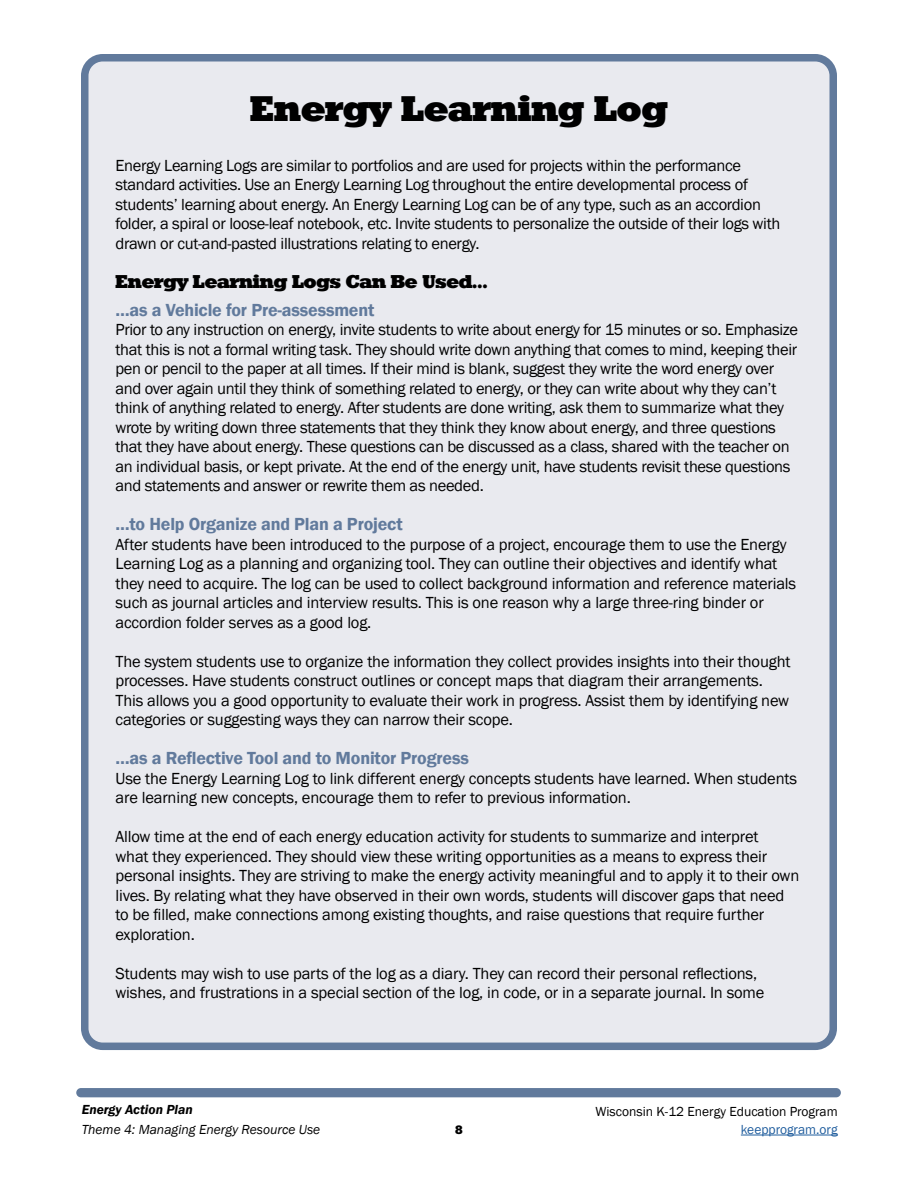
<style>
.page{position:relative;width:918px;height:1188px;background:#fff}
.page>*{position:absolute;margin:0;border:0;box-sizing:border-box;transform-origin:0 0}
.t1{font:34.5px "Roland";color:#000}
.t2{font:600 18px "Franklin Gothic";letter-spacing:-.01em;color:#617a9c}
.t3{font:18px "Roland";letter-spacing:-.01em;color:#000}
.t4{font:16.5px/19.5px "Franklin Gothic";letter-spacing:-.01em;color:#000}
.t5{font:13.5px "Franklin Gothic";color:#000}
.t6{font:italic 13.5px "Franklin Gothic";color:#000}
.t7{font:italic 600 13.5px "Franklin Gothic";color:#000}
.t8{font:13.5px "Franklin Gothic";color:#215e9e}
.t9{font:12px "Roland";color:#000}
</style>
<div class="page">
<div style="left:76px;top:1088px;width:765px;height:9px;background:#617a9c;border-radius:5px"></div>
<hr style="left:741px;top:1135px;width:97px;height:1px;background:#215e9e">
<div style="left:85px;top:58px;width:748px;height:988px;background:#e9eaef;border-radius:18px"></div>
<div style="left:81px;top:54px;width:756px;height:996px;border:8px solid #617a9c;border-radius:18px"></div>
<h1 class="t1" style="left:250px;top:88px;width:419px">Energy Learning Log</h1>
<p class="t4" style="left:116px;top:156px;width:666px">Energy Learning Logs are similar to portfolios and are used for projects within the performance standard activities. Use an Energy Learning Log throughout the entire developmental process of students’ learning about energy. An Energy Learning Log can be of any type, such as an accordion folder, a spiral or loose-leaf notebook, etc. Invite students to personalize the outside of their logs with drawn or cut-and-pasted illustrations relating to energy.</p>
<p class="t3" style="left:116px;top:271px;width:374px">Energy Learning Logs Can Be Used…</p>
<p class="t2" style="left:116px;top:299px;width:260px">…as a Vehicle for Pre-assessment</p>
<p class="t4" style="left:116px;top:320px;width:684px">Prior to any instruction on energy, invite students to write about energy for 15 minutes or so. Emphasize that this is not a formal writing task. They should write down anything that comes to mind, keeping their pen or pencil to the paper at all times. If their mind is blank, suggest they write the word energy over and over again until they think of something related to energy, or they can write about why they can’t think of anything related to energy. After students are done writing, ask them to summarize what they wrote by writing down three statements that they think they know about energy, and three questions that they have about energy. These questions can be discussed as a class, shared with the teacher on an individual basis, or kept private. At the end of the energy unit, have students revisit these questions and statements and answer or rewrite them as needed.</p>
<p class="t2" style="left:116px;top:513px;width:289px">…to Help Organize and Plan a Project</p>
<p class="t4" style="left:116px;top:535px;width:682px">After students have been introduced to the purpose of a project, encourage them to use the Energy Learning Log as a planning and organizing tool. They can outline their objectives and identify what they need to acquire. The log can be used to collect background information and reference materials such as journal articles and interview results. This is one reason why a large three-ring binder or accordion folder serves as a good log.</p>
<p class="t4" style="left:116px;top:652px;width:677px">The system students use to organize the information they collect provides insights into their thought processes. Have students construct outlines or concept maps that diagram their arrangements.<br>This allows you a good opportunity to evaluate their work in progress. Assist them by identifying new categories or suggesting ways they can narrow their scope.</p>
<p class="t2" style="left:116px;top:747px;width:355px">…as a Reflective Tool and to Monitor Progress</p>
<p class="t4" style="left:116px;top:769px;width:683px">Use the Energy Learning Log to link different energy concepts students have learned. When students are learning new concepts, encourage them to refer to previous information.</p>
<p class="t4" style="left:116px;top:827px;width:685px">Allow time at the end of each energy education activity for students to summarize and interpret<br>what they experienced. They should view these writing opportunities as a means to express their personal insights. They are striving to make the energy activity meaningful and to apply it to their own lives. By relating what they have observed in their own words, students will discover gaps that need to be filled, make connections among existing thoughts, and raise questions that require further exploration.</p>
<p class="t4" style="left:116px;top:964px;width:650px">Students may wish to use parts of the log as a diary. They can record their personal reflections, wishes, and frustrations in a special section of the log, in code, or in a separate journal. In some</p>
<p class="t7" style="left:82px;top:1101px;width:113px">Energy Action Plan</p>
<p class="t5" style="left:596px;top:1103px;width:244px">Wisconsin K-12 Energy Education Program</p>
<p class="t6" style="left:82px;top:1121px;width:240px">Theme 4: Managing Energy Resource Use</p>
<p class="t8" style="left:741px;top:1121px;width:98px">keepprogram.org</p>
<p class="t9" style="left:455px;top:1123px;width:9px">8</p>
</div>
